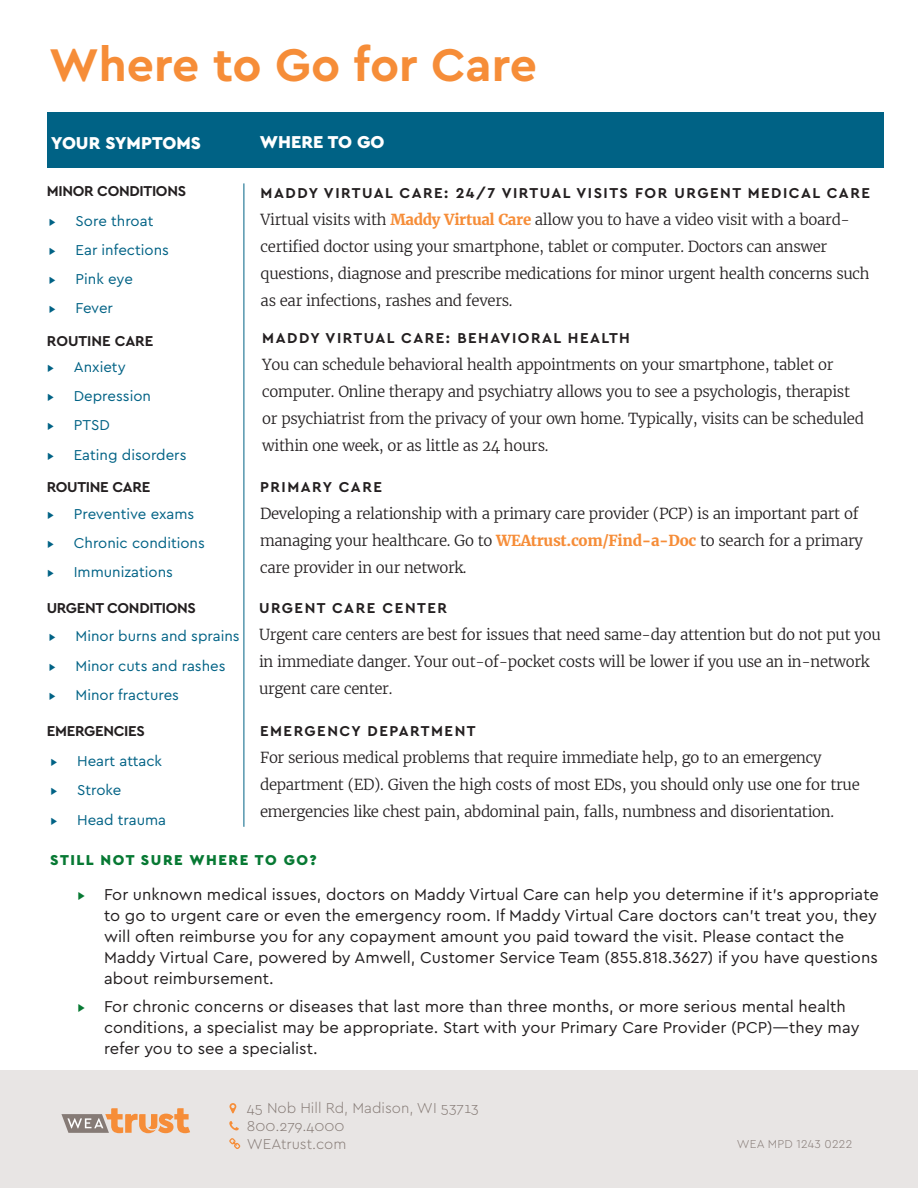
<style>
.page{position:relative;width:918px;height:1188px;background:#fff}
.page>*{position:absolute;margin:0;border:0;box-sizing:border-box;transform-origin:0 0}
.t1{font:700 48px "Cera CY";color:#f68d38}
.t2{font:900 18px "Cera Pro";color:#fff}
.t3{font:16.5px/21px "Cera Pro";color:#231f20}
.Body_Copy{font:300 15px/27px "Merriweather";letter-spacing:-.02em;color:#231f20}
.t4{font:15px "Cera Pro";color:#006285}
.small-subhead{font:700 15px "Cera Pro";letter-spacing:.1em;color:#231f20}
.small-subhead-2{font:700 15px "Cera Pro";letter-spacing:-.02em;color:#231f20}
.t5{font:300 15px "Cera CY";color:#867b76}
.small-subhead-3{font:900 15px "Cera Pro";letter-spacing:.1em;color:#077933}
.t6{font:300 15px "Cera CY";color:#006285}
.small-subhead-4{font:700 15px "Cera CY";color:#231f20}
.t7{font:300 12px "Cera CY";letter-spacing:.02em;color:#867b76}
.s1{font-weight:700;color:#f68d38}
.s2{font-family:"Cera CY";font-weight:300;color:#077933}
</style>
<div class="page">
<div style="left:0;top:1070px;width:918px;height:118px;background:#e8e5e4"></div>
<svg style="left:61px;top:1108px;width:129px;height:25px"></svg>
<svg style="left:229px;top:1103px;width:7px;height:10px"></svg>
<svg style="left:229px;top:1121px;width:10px;height:9px"></svg>
<svg style="left:229px;top:1138px;width:11px;height:11px"></svg>
<hr style="left:244px;top:183px;width:1px;height:644px;background:#006285">
<div style="left:47px;top:112px;width:836px;height:56px;background:#006285"></div>
<h1 class="t1" style="left:49px;top:37px;width:490px">Where to Go for Care</h1>
<p class="t2" style="left:51px;top:131px;width:151px">YOUR SYMPTOMS</p>
<p class="small-subhead-2" style="left:47px;top:181px;width:141px">MINOR CONDITIONS</p>
<p class="small-subhead" style="left:261px;top:183px;width:611px">MADDY VIRTUAL CARE: 24/7 VIRTUAL VISITS FOR URGENT MEDICAL CARE</p>
<p class="Body_Copy" style="left:261px;top:206px;width:611px">Virtual visits with <span class="s1">Maddy Virtual Care</span> allow you to have a video visit with a board&shy;certified doctor using your smartphone, tablet or computer. Doctors can answer questions, diagnose and prescribe medications for minor urgent health concerns such as ear infections, rashes and fevers.</p>
<p class="t6" style="left:49px;top:212px;width:9px">▸</p>
<p class="t4" style="left:76px;top:211px;width:79px">Sore throat</p>
<p class="t6" style="left:49px;top:241px;width:9px">▸</p>
<p class="t4" style="left:76px;top:240px;width:95px">Ear infections</p>
<p class="t6" style="left:49px;top:270px;width:9px">▸</p>
<p class="t4" style="left:76px;top:269px;width:59px">Pink eye</p>
<p class="t6" style="left:49px;top:300px;width:9px">▸</p>
<p class="t4" style="left:76px;top:298px;width:39px">Fever</p>
<p class="small-subhead-4" style="left:47px;top:333px;width:108px">ROUTINE CARE</p>
<p class="t6" style="left:47px;top:358px;width:9px">▸</p>
<p class="t4" style="left:74px;top:357px;width:53px">Anxiety</p>
<p class="t6" style="left:47px;top:387px;width:9px">▸</p>
<p class="t4" style="left:74px;top:386px;width:79px">Depression</p>
<p class="t6" style="left:47px;top:417px;width:9px">▸</p>
<p class="t4" style="left:74px;top:415px;width:38px">PTSD</p>
<p class="t6" style="left:47px;top:446px;width:9px">▸</p>
<p class="t4" style="left:74px;top:445px;width:114px">Eating disorders</p>
<p class="small-subhead-2" style="left:47px;top:477px;width:105px">ROUTINE CARE</p>
<p class="t6" style="left:47px;top:505px;width:9px">▸</p>
<p class="t4" style="left:74px;top:504px;width:122px">Preventive exams</p>
<p class="t6" style="left:47px;top:534px;width:9px">▸</p>
<p class="t4" style="left:74px;top:533px;width:133px">Chronic conditions</p>
<p class="t6" style="left:47px;top:564px;width:9px">▸</p>
<p class="t4" style="left:74px;top:562px;width:101px">Immunizations</p>
<p class="small-subhead-2" style="left:47px;top:598px;width:151px">URGENT CONDITIONS</p>
<p class="t6" style="left:49px;top:628px;width:9px">▸</p>
<p class="t4" style="left:76px;top:626px;width:166px">Minor burns and sprains</p>
<p class="t6" style="left:49px;top:657px;width:9px">▸</p>
<p class="t4" style="left:76px;top:656px;width:152px">Minor cuts and rashes</p>
<p class="t6" style="left:49px;top:686px;width:9px">▸</p>
<p class="t4" style="left:76px;top:685px;width:105px">Minor fractures</p>
<p class="small-subhead" style="left:262px;top:328px;width:369px">MADDY VIRTUAL CARE: BEHAVIORAL HEALTH</p>
<p class="Body_Copy" style="left:262px;top:351px;width:603px">You can schedule behavioral health appointments on your smartphone, tablet or computer. Online therapy and psychiatry allows you to see a psychologis, therapist or psychiatrist from the privacy of your own home. Typically, visits can be scheduled within one week, or as little as 24 hours.</p>
<p class="small-subhead" style="left:260px;top:477px;width:123px">PRIMARY CARE</p>
<p class="Body_Copy" style="left:260px;top:500px;width:605px">Developing a relationship with a primary care provider (PCP) is an important part of managing your healthcare. Go to <span class="s1">WEAtrust.com/Find-a-Doc</span> to search for a primary care provider in our network.</p>
<p class="small-subhead" style="left:259px;top:598px;width:190px">URGENT CARE CENTER</p>
<p class="Body_Copy" style="left:259px;top:621px;width:623px">Urgent care centers are best for issues that need same-day attention but do not put you in immediate danger. Your out-of-pocket costs will be lower if you use an in-network urgent care center.</p>
<p class="small-subhead" style="left:260px;top:721px;width:217px">EMERGENCY DEPARTMENT</p>
<p class="Body_Copy" style="left:260px;top:744px;width:601px">For serious medical problems that require immediate help, go to an emergency department (ED). Given the high costs of most EDs, you should only use one for true emergencies like chest pain, abdominal pain, falls, numbness and disorientation.</p>
<p class="small-subhead-3" style="left:50px;top:850px;width:268px">STILL NOT SURE WHERE TO GO?</p>
<p class="t3" style="left:104px;top:883px;width:776px;text-indent:-27px"><span class="s2">▸</span> For unknown medical issues, doctors on Maddy Virtual Care can help you determine if it’s appropriate to go to urgent care or even the emergency room. If Maddy Virtual Care doctors can’t treat you, they will often reimburse you for any copayment amount you paid toward the visit. Please contact the Maddy Virtual Care, powered by Amwell, Customer Service Team (855.818.3627) if you have questions about reimbursement.</p>
<p class="t3" style="left:104px;top:995px;width:757px;text-indent:-27px"><span class="s2">▸</span> For chronic concerns or diseases that last more than three months, or more serious mental health conditions, a specialist may be appropriate. Start with your Primary Care Provider (PCP)—they may refer you to see a specialist.</p>
<p class="small-subhead-2" style="left:47px;top:721px;width:100px">EMERGENCIES</p>
<p class="t6" style="left:50px;top:752px;width:9px">▸</p>
<p class="t4" style="left:77px;top:751px;width:87px">Heart attack</p>
<p class="t6" style="left:50px;top:782px;width:9px">▸</p>
<p class="t4" style="left:77px;top:780px;width:46px">Stroke</p>
<p class="t6" style="left:50px;top:811px;width:9px">▸</p>
<p class="t4" style="left:77px;top:810px;width:91px">Head trauma</p>
<p class="t5" style="left:247px;top:1099px;width:233px">45 Nob Hill Rd, Madison, WI 53713</p>
<p class="t5" style="left:247px;top:1117px;width:99px">800.279.4000</p>
<p class="t5" style="left:247px;top:1135px;width:101px">WEAtrust.com</p>
<p class="t7" style="left:737px;top:1137px;width:117px">WEA MPD 1243 0222</p>
</div>
